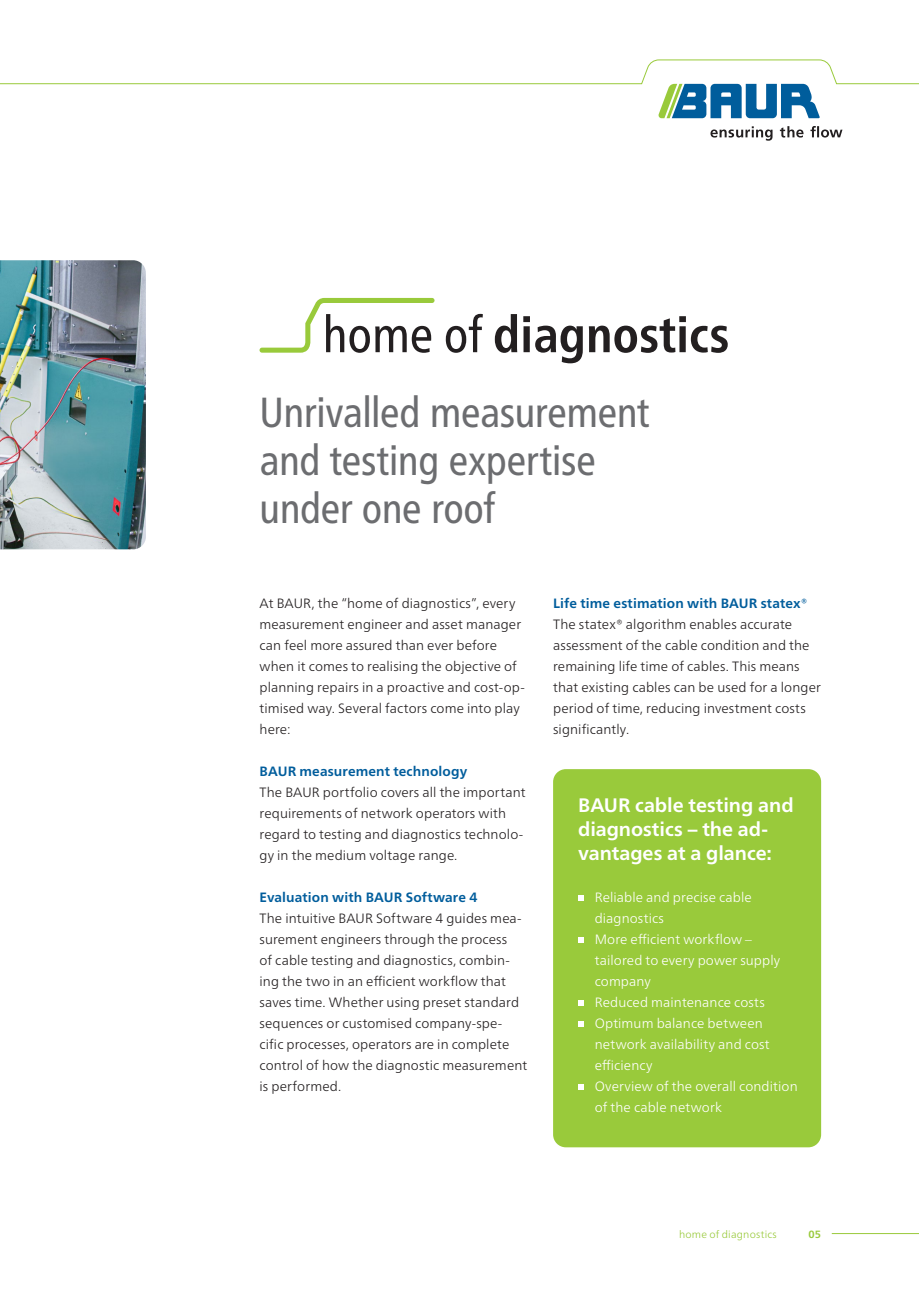
<style>
.page{position:relative;width:919px;height:1289px;background:#fff}
.page>*{position:absolute;margin:0;border:0;box-sizing:border-box;transform-origin:0 0}
.t1{font:condensed 42px/48px "Frutiger Neue LTW1 G";letter-spacing:-.01em;color:#6c6d70}
.t2{font:700 19.5px/24px "Frutiger Neue LTW1 G";color:#fff}
.t3{font:300 13.5px/21px "Frutiger Neue LTW1 G";letter-spacing:.01em;color:#231f20}
.t4{font:300 13.5px/21px "Frutiger Neue LTW1 G";letter-spacing:.01em;color:#fff}
.t5{font:700 13.5px "Frutiger Neue LTW1 G";letter-spacing:.01em;color:#005d9c}
.t6{font:300 10.5px "Frutiger Neue LTW1 G";letter-spacing:.02em;color:#99ca3b}
.t7{font:700 10.5px "Frutiger Neue LTW1 G";color:#99ca3b}
</style>
<div class="page">
<img style="left:0;top:260px;width:146px;height:289px">
<svg style="left:259px;top:298px;width:468px;height:65px"></svg>
<div style="left:553px;top:769px;width:268px;height:378px;background:#99ca3b;border-radius:13px"></div>
<svg style="left:578px;top:895px;width:5px;height:5px"></svg>
<svg style="left:578px;top:937px;width:5px;height:5px"></svg>
<svg style="left:578px;top:1000px;width:5px;height:5px"></svg>
<svg style="left:578px;top:1021px;width:5px;height:5px"></svg>
<svg style="left:578px;top:1084px;width:5px;height:5px"></svg>
<svg style="left:710px;top:126px;width:132px;height:15px"></svg>
<svg style="left:0;top:59px;width:918px;height:59px"></svg>
<hr style="left:831px;top:1233px;width:87px;height:1px;background:#99ca3b">
<p class="t1" style="left:259px;top:385px;width:391px">Unrivalled measurement and testing expertise under one roof</p>
<p class="t3" style="left:259px;top:591px;width:267px">At BAUR, the “home of diagnostics”, every measurement engineer and asset manager can feel more assured than ever before when it comes to realising the objective of planning repairs in a proactive and cost-op&shy;timised way. Several factors come into play here:</p>
<p class="t5" style="left:259px;top:761px;width:209px">BAUR measurement technology</p>
<p class="t3" style="left:259px;top:780px;width:268px">The BAUR portfolio covers all the important requirements of network operators with regard to testing and diagnostics technolo&shy;gy in the medium voltage range.</p>
<p class="t5" style="left:259px;top:887px;width:219px">Evaluation with BAUR Software 4</p>
<p class="t3" style="left:259px;top:906px;width:269px">The intuitive BAUR Software 4 guides mea&shy;surement engineers through the process<br>of cable testing and diagnostics, combin&shy;ing the two in an efficient workflow that saves time. Whether using preset standard sequences or customised company-spe&shy;cific processes, operators are in complete control of how the diagnostic measurement is performed.</p>
<p class="t5" style="left:553px;top:593px;width:256px">Life time estimation with BAUR statex®</p>
<p class="t3" style="left:553px;top:612px;width:269px">The statex® algorithm enables accurate assessment of the cable condition and the remaining life time of cables. This means that existing cables can be used for a longer period of time, reducing investment costs significantly.</p>
<p class="t2" style="left:578px;top:792px;width:217px">BAUR cable testing and diagnostics – the ad&shy;vantages at a glance:</p>
<p class="t4" style="left:594px;top:886px;width:159px">Reliable and precise cable diagnostics</p>
<p class="t4" style="left:594px;top:928px;width:187px">More efficient workflow – tailored to every power supply company</p>
<p class="t4" style="left:594px;top:991px;width:172px">Reduced maintenance costs</p>
<p class="t4" style="left:594px;top:1012px;width:176px">Optimum balance between network availability and cost efficiency</p>
<p class="t4" style="left:594px;top:1075px;width:204px">Overview of the overall condition of the cable network</p>
<p class="t6" style="left:679px;top:1226px;width:99px">home of diagnostics</p>
<p class="t7" style="left:808px;top:1226px;width:14px">05</p>
</div>
